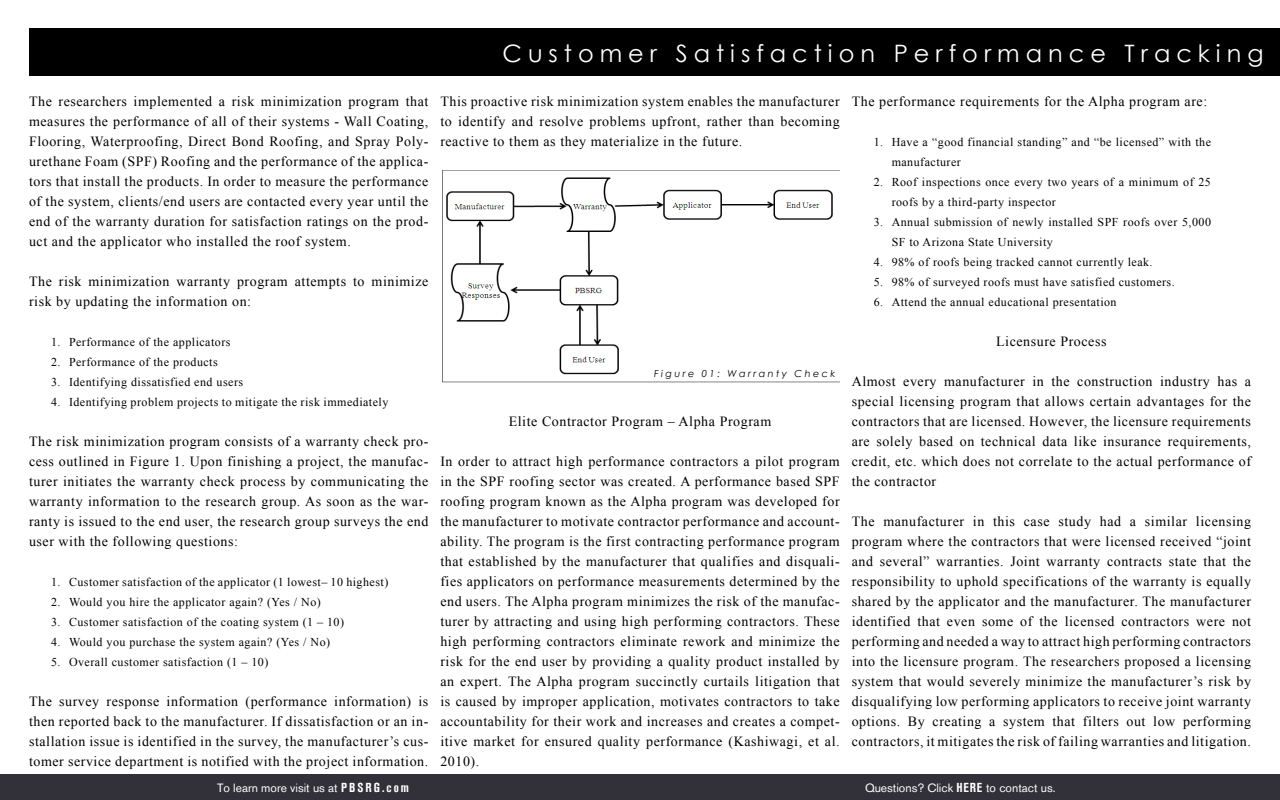
<style>
.page{position:relative;width:1280px;height:800px;background:#fff}
.page>*{position:absolute;margin:0;border:0;box-sizing:border-box;transform-origin:0 0}
.t1{font:24px "Century Gothic";letter-spacing:.25em;color:#fff}
.t2{font:14px/20px "Times New Roman";letter-spacing:.04em;color:#000;text-align:justify}
.t3{font:12px/20px "Times New Roman";letter-spacing:.04em;color:#000}
.t4{font:12px "Akzidenz Grotesk BE";color:#fff}
.t5{font:italic 9.7px "Century Gothic";letter-spacing:.25em;color:#000}
.s1{font-weight:700;font-stretch:condensed;font-size:13px}
</style>
<div class="page">
<div style="left:0;top:774px;width:1280px;height:26px;background:#323038"></div>
<div style="left:29px;top:29px;width:1251px;height:47px;background:#000"></div>
<img style="left:442px;top:170px;width:398px;height:213px">
<p class="t2" style="left:29px;top:91px;width:401px">The researchers implemented a risk minimization program that measures the performance of all of their systems - Wall Coating, Flooring, Waterproofing, Direct Bond Roofing, and Spray Poly&shy;urethane Foam (SPF) Roofing and the performance of the applica&shy;tors that install the products. In order to measure the performance of the system, clients/end users are contacted every year until the end of the warranty duration for satisfaction ratings on the prod&shy;uct and the applicator who installed the roof system.</p>
<p class="t2" style="left:29px;top:271px;width:401px">The risk minimization warranty program attempts to minimize risk by updating the information on:</p>
<p class="t3" style="left:51px;top:331px;width:181px">1. Performance of the applicators</p>
<p class="t3" style="left:51px;top:351px;width:168px">2. Performance of the products</p>
<p class="t3" style="left:51px;top:371px;width:194px">3. Identifying dissatisfied end users</p>
<p class="t3" style="left:51px;top:391px;width:339px">4. Identifying problem projects to mitigate the risk immediately</p>
<p class="t2" style="left:29px;top:431px;width:401px">The risk minimization program consists of a warranty check pro&shy;cess outlined in Figure 1. Upon finishing a project, the manufac&shy;turer initiates the warranty check process by communicating the warranty information to the research group. As soon as the war&shy;ranty is issued to the end user, the research group surveys the end user with the following questions:</p>
<p class="t3" style="left:51px;top:571px;width:339px">1. Customer satisfaction of the applicator (1 lowest– 10 highest)</p>
<p class="t3" style="left:51px;top:591px;width:271px">2. Would you hire the applicator again? (Yes / No)</p>
<p class="t3" style="left:51px;top:611px;width:295px">3. Customer satisfaction of the coating system (1 – 10)</p>
<p class="t3" style="left:51px;top:631px;width:281px">4. Would you purchase the system again? (Yes / No)</p>
<p class="t3" style="left:51px;top:651px;width:219px">5. Overall customer satisfaction (1 – 10)</p>
<p class="t2" style="left:29px;top:691px;width:401px">The survey response information (performance information) is then reported back to the manufacturer. If dissatisfaction or an in&shy;stallation issue is identified in the survey, the manufacturer’s cus&shy;tomer service department is notified with the project information.</p>
<h1 class="t1" style="left:503px;top:36px;width:763px">Customer Satisfaction Performance Tracking</h1>
<p class="t2" style="left:440px;top:91px;width:401px">This proactive risk minimization system enables the manufacturer to identify and resolve problems upfront, rather than becoming reactive to them as they materialize in the future.</p>
<p class="t5" style="left:654px;top:367px;width:183px">Figure 01: Warranty Check</p>
<p class="t2" style="left:509px;top:411px;width:264px">Elite Contractor Program – Alpha Program</p>
<p class="t2" style="left:440px;top:451px;width:401px">In order to attract high performance contractors a pilot program in the SPF roofing sector was created. A performance based SPF roofing program known as the Alpha program was developed for the manufacturer to motivate contractor performance and account&shy;ability. The program is the first contracting performance program that established by the manufacturer that qualifies and disquali&shy;fies applicators on performance measurements determined by the end users. The Alpha program minimizes the risk of the manufac&shy;turer by attracting and using high performing contractors. These high performing contractors eliminate rework and minimize the risk for the end user by providing a quality product installed by an expert. The Alpha program succinctly curtails litigation that is caused by improper application, motivates contractors to take accountability for their work and increases and creates a compet&shy;itive market for ensured quality performance (Kashiwagi, et al.<br>2010).</p>
<p class="t2" style="left:852px;top:91px;width:357px">The performance requirements for the Alpha program are:</p>
<p class="t3" style="left:892px;top:131px;width:321px;text-indent:-18px">1. Have a “good financial standing” and “be licensed” with the manufacturer</p>
<p class="t3" style="left:892px;top:171px;width:321px;text-indent:-18px">2. Roof inspections once every two years of a minimum of 25 roofs by a third-party inspector</p>
<p class="t3" style="left:892px;top:211px;width:321px;text-indent:-18px">3. Annual submission of newly installed SPF roofs over 5,000<br>SF to Arizona State University</p>
<p class="t3" style="left:874px;top:251px;width:280px">4. 98% of roofs being tracked cannot currently leak.</p>
<p class="t3" style="left:874px;top:271px;width:303px">5. 98% of surveyed roofs must have satisfied customers.</p>
<p class="t3" style="left:874px;top:291px;width:244px">6. Attend the annual educational presentation</p>
<p class="t2" style="left:996px;top:331px;width:112px">Licensure Process</p>
<p class="t2" style="left:852px;top:371px;width:401px">Almost every manufacturer in the construction industry has a special licensing program that allows certain advantages for the contractors that are licensed. However, the licensure requirements are solely based on technical data like insurance requirements, credit, etc. which does not correlate to the actual performance of the contractor</p>
<p class="t2" style="left:852px;top:511px;width:401px">The manufacturer in this case study had a similar licensing program where the contractors that were licensed received “joint and several” warranties. Joint warranty contracts state that the responsibility to uphold specifications of the warranty is equally shared by the applicator and the manufacturer. The manufacturer identified that even some of the licensed contractors were not performing and needed a way to attract high performing contractors into the licensure program. The researchers proposed a licensing system that would severely minimize the manufacturer’s risk by disqualifying low performing applicators to receive joint warranty options. By creating a system that filters out low performing contractors, it mitigates the risk of failing warranties and litigation.</p>
<p class="t4" style="left:217px;top:780px;width:194px">To learn more visit us at <span class="s1">P B S R G . c o m</span></p>
<p class="t4" style="left:865px;top:780px;width:192px">Questions? Click <span class="s1">HERE</span> to contact us.</p>
</div>
